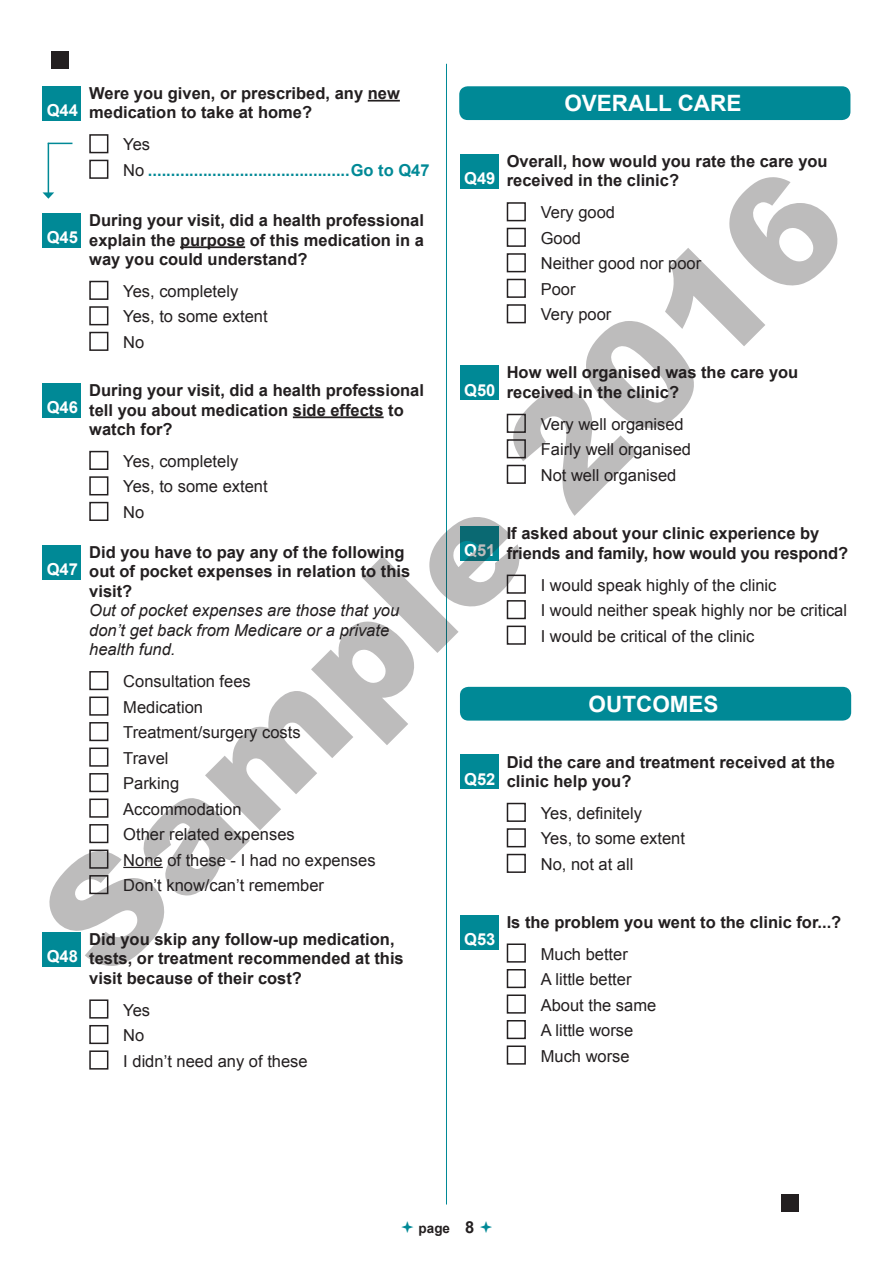
<style>
.page{position:relative;width:893px;height:1263px;background:#fff}
.page>*{position:absolute;margin:0;border:0;box-sizing:border-box;transform-origin:0 0}
.t1{font:900 150px "Arial";color:#231f20}
.t2{font:700 22.5px "Arial";color:#fff}
.Question{font:700 16.5px/19.5px "Arial";color:#231f20}
._1_Col_Tick_Box{font:16.5px "Arial";color:#231f20}
.Question-2{font:italic 16.5px/19.5px "Arial";color:#231f20}
._1_Col_Tick_Box_Go_T{font:700 16.5px "Arial";color:#008996}
.t3{font:700 16.5px "Arial";color:#fff}
.t4{font:700 13.5px "Arial";color:#231f20}
.s1{font-weight:400;color:#231f20}
.s2{font-weight:700;font-style:normal}
.s3{font-size:16.5px}
</style>
<div class="page">
<div style="left:781px;top:1195px;width:17px;height:17px;background:#231f20"></div>
<div style="left:51px;top:51px;width:17px;height:17px;background:#231f20"></div>
<hr style="left:446px;top:64px;width:1px;height:1140px;background:#008996">
<div style="left:459px;top:86px;width:391px;height:34px;background:#008996;border-radius:9px"></div>
<div style="left:460px;top:687px;width:391px;height:34px;background:#008996;border-radius:9px"></div>
<hr style="left:180px;top:246px;width:65px;height:2px;background:#231f20">
<div style="left:43px;top:213px;width:38px;height:34px;background:#008996"></div>
<div style="left:89px;top:281px;width:19px;height:19px;border:2px solid #231f20"></div>
<div style="left:89px;top:306px;width:19px;height:19px;border:2px solid #231f20"></div>
<div style="left:89px;top:332px;width:19px;height:19px;border:2px solid #231f20"></div>
<hr style="left:293px;top:416px;width:91px;height:2px;background:#231f20">
<div style="left:43px;top:383px;width:38px;height:34px;background:#008996"></div>
<div style="left:89px;top:451px;width:19px;height:19px;border:2px solid #231f20"></div>
<div style="left:89px;top:476px;width:19px;height:19px;border:2px solid #231f20"></div>
<div style="left:89px;top:502px;width:19px;height:19px;border:2px solid #231f20"></div>
<hr style="left:368px;top:100px;width:32px;height:2px;background:#231f20">
<div style="left:43px;top:86px;width:38px;height:34px;background:#008996"></div>
<div style="left:89px;top:134px;width:19px;height:19px;border:2px solid #231f20"></div>
<div style="left:89px;top:160px;width:19px;height:19px;border:2px solid #231f20"></div>
<div style="left:460px;top:154px;width:38px;height:34px;background:#008996"></div>
<div style="left:507px;top:202px;width:19px;height:19px;border:2px solid #231f20"></div>
<div style="left:507px;top:228px;width:19px;height:19px;border:2px solid #231f20"></div>
<div style="left:507px;top:253px;width:19px;height:19px;border:2px solid #231f20"></div>
<div style="left:507px;top:279px;width:19px;height:19px;border:2px solid #231f20"></div>
<div style="left:507px;top:304px;width:19px;height:19px;border:2px solid #231f20"></div>
<div style="left:460px;top:527px;width:38px;height:34px;background:#008996"></div>
<div style="left:507px;top:575px;width:19px;height:19px;border:2px solid #231f20"></div>
<div style="left:507px;top:600px;width:19px;height:19px;border:2px solid #231f20"></div>
<div style="left:507px;top:626px;width:19px;height:19px;border:2px solid #231f20"></div>
<div style="left:460px;top:366px;width:38px;height:34px;background:#008996"></div>
<div style="left:507px;top:414px;width:19px;height:19px;border:2px solid #231f20"></div>
<div style="left:507px;top:439px;width:19px;height:19px;border:2px solid #231f20"></div>
<div style="left:507px;top:465px;width:19px;height:19px;border:2px solid #231f20"></div>
<div style="left:460px;top:755px;width:38px;height:34px;background:#008996"></div>
<div style="left:507px;top:803px;width:19px;height:19px;border:2px solid #231f20"></div>
<div style="left:507px;top:828px;width:19px;height:19px;border:2px solid #231f20"></div>
<div style="left:507px;top:854px;width:19px;height:19px;border:2px solid #231f20"></div>
<div style="left:460px;top:915px;width:38px;height:34px;background:#008996"></div>
<div style="left:507px;top:943px;width:19px;height:20px;border:2px solid #231f20"></div>
<div style="left:507px;top:969px;width:19px;height:19px;border:2px solid #231f20"></div>
<div style="left:507px;top:994px;width:19px;height:20px;border:2px solid #231f20"></div>
<div style="left:507px;top:1020px;width:19px;height:19px;border:2px solid #231f20"></div>
<div style="left:507px;top:1045px;width:19px;height:20px;border:2px solid #231f20"></div>
<svg style="left:49px;top:143px;width:23px;height:1px"></svg>
<hr style="left:48px;top:143px;width:1px;height:50px;background:#008996">
<svg style="left:43px;top:192px;width:11px;height:7px"></svg>
<hr style="left:123px;top:867px;width:40px;height:1px;background:#231f20">
<div style="left:43px;top:545px;width:38px;height:34px;background:#008996"></div>
<div style="left:89px;top:671px;width:19px;height:19px;border:2px solid #231f20"></div>
<div style="left:89px;top:696px;width:19px;height:20px;border:2px solid #231f20"></div>
<div style="left:89px;top:722px;width:19px;height:19px;border:2px solid #231f20"></div>
<div style="left:89px;top:747px;width:19px;height:20px;border:2px solid #231f20"></div>
<div style="left:89px;top:773px;width:19px;height:19px;border:2px solid #231f20"></div>
<div style="left:89px;top:798px;width:19px;height:20px;border:2px solid #231f20"></div>
<div style="left:89px;top:824px;width:19px;height:19px;border:2px solid #231f20"></div>
<div style="left:89px;top:849px;width:19px;height:20px;border:2px solid #231f20"></div>
<div style="left:89px;top:875px;width:19px;height:19px;border:2px solid #231f20"></div>
<div style="left:43px;top:932px;width:38px;height:34px;background:#008996"></div>
<div style="left:89px;top:999px;width:19px;height:19px;border:2px solid #231f20"></div>
<div style="left:89px;top:1025px;width:19px;height:19px;border:2px solid #231f20"></div>
<div style="left:89px;top:1050px;width:19px;height:19px;border:2px solid #231f20"></div>
<p class="Question" style="left:89px;top:84px;width:312px">Were you given, or prescribed, any new medication to take at home?</p>
<p class="_1_Col_Tick_Box" style="left:123px;top:134px;width:28px">Yes</p>
<p class="_1_Col_Tick_Box_Go_T" style="left:123px;top:159px;width:308px"><span class="s1">No</span> ............................................Go to Q47</p>
<p class="t2" style="left:564px;top:89px;width:179px">OVERALL CARE</p>
<p class="t3" style="left:47px;top:99px;width:33px">Q44</p>
<p class="Question" style="left:507px;top:152px;width:322px">Overall, how would you rate the care you received in the clinic?</p>
<p class="_1_Col_Tick_Box" style="left:541px;top:202px;width:76px">Very good</p>
<p class="_1_Col_Tick_Box" style="left:541px;top:227px;width:42px">Good</p>
<p class="_1_Col_Tick_Box" style="left:541px;top:253px;width:162px">Neither good nor poor</p>
<p class="_1_Col_Tick_Box" style="left:541px;top:278px;width:36px">Poor</p>
<p class="_1_Col_Tick_Box" style="left:541px;top:304px;width:72px">Very poor</p>
<h1 class="t1" style="left:-9px;top:869px;width:1060px;rotate:-45deg">Sample 2016</h1>
<p class="t3" style="left:464px;top:167px;width:33px">Q49</p>
<p class="Question" style="left:89px;top:211px;width:336px;text-align:justify">During your visit, did a health professional explain the purpose of this medication in a way you could understand?</p>
<p class="_1_Col_Tick_Box" style="left:123px;top:280px;width:116px">Yes, completely</p>
<p class="_1_Col_Tick_Box" style="left:123px;top:306px;width:146px">Yes, to some extent</p>
<p class="_1_Col_Tick_Box" style="left:123px;top:331px;width:23px">No</p>
<p class="t3" style="left:47px;top:226px;width:33px">Q45</p>
<p class="Question" style="left:507px;top:363px;width:293px">How well organised was the care you received in the clinic?</p>
<p class="_1_Col_Tick_Box" style="left:541px;top:413px;width:145px">Very well organised</p>
<p class="_1_Col_Tick_Box" style="left:541px;top:439px;width:152px">Fairly well organised</p>
<p class="_1_Col_Tick_Box" style="left:541px;top:464px;width:137px">Not well organised</p>
<p class="t3" style="left:464px;top:379px;width:33px">Q50</p>
<p class="Question" style="left:89px;top:381px;width:336px">During your visit, did a health professional tell you about medication side effects to watch for?</p>
<p class="_1_Col_Tick_Box" style="left:123px;top:450px;width:116px">Yes, completely</p>
<p class="_1_Col_Tick_Box" style="left:123px;top:476px;width:146px">Yes, to some extent</p>
<p class="_1_Col_Tick_Box" style="left:123px;top:501px;width:23px">No</p>
<p class="t3" style="left:47px;top:396px;width:33px">Q46</p>
<p class="Question" style="left:507px;top:524px;width:343px">If asked about your clinic experience by friends and family, how would you respond?</p>
<p class="_1_Col_Tick_Box" style="left:541px;top:574px;width:237px">I would speak highly of the clinic</p>
<p class="_1_Col_Tick_Box" style="left:541px;top:600px;width:308px">I would neither speak highly nor be critical</p>
<p class="_1_Col_Tick_Box" style="left:541px;top:625px;width:215px">I would be critical of the clinic</p>
<p class="t3" style="left:464px;top:540px;width:33px">Q51</p>
<p class="Question-2" style="left:89px;top:542px;width:322px"><span class="s2">Did you have to pay any of the following out of pocket expenses in relation to this visit?<br></span>Out of pocket expenses are those that you don’t get back from Medicare or a private health fund.</p>
<p class="_1_Col_Tick_Box" style="left:123px;top:670px;width:129px">Consultation fees</p>
<p class="_1_Col_Tick_Box" style="left:123px;top:696px;width:81px">Medication</p>
<p class="_1_Col_Tick_Box" style="left:123px;top:721px;width:179px">Treatment/surgery costs</p>
<p class="_1_Col_Tick_Box" style="left:123px;top:747px;width:47px">Travel</p>
<p class="_1_Col_Tick_Box" style="left:123px;top:772px;width:57px">Parking</p>
<p class="_1_Col_Tick_Box" style="left:123px;top:798px;width:120px">Accommodation</p>
<p class="_1_Col_Tick_Box" style="left:123px;top:823px;width:173px">Other related expenses</p>
<p class="_1_Col_Tick_Box" style="left:123px;top:849px;width:254px">None of these - I had no expenses</p>
<p class="_1_Col_Tick_Box" style="left:123px;top:874px;width:202px">Don’t know/can’t remember</p>
<p class="t3" style="left:47px;top:558px;width:33px">Q47</p>
<p class="t2" style="left:589px;top:689px;width:132px">OUTCOMES</p>
<p class="Question" style="left:507px;top:752px;width:330px">Did the care and treatment received at the clinic help you?</p>
<p class="_1_Col_Tick_Box" style="left:541px;top:802px;width:103px">Yes, definitely</p>
<p class="_1_Col_Tick_Box" style="left:541px;top:828px;width:146px">Yes, to some extent</p>
<p class="_1_Col_Tick_Box" style="left:541px;top:853px;width:94px">No, not at all</p>
<p class="t3" style="left:464px;top:768px;width:33px">Q52</p>
<p class="Question" style="left:507px;top:913px;width:336px">Is the problem you went to the clinic for...?</p>
<p class="_1_Col_Tick_Box" style="left:541px;top:943px;width:89px">Much better</p>
<p class="_1_Col_Tick_Box" style="left:541px;top:968px;width:92px">A little better</p>
<p class="_1_Col_Tick_Box" style="left:541px;top:994px;width:117px">About the same</p>
<p class="_1_Col_Tick_Box" style="left:541px;top:1019px;width:94px">A little worse</p>
<p class="_1_Col_Tick_Box" style="left:541px;top:1045px;width:90px">Much worse</p>
<p class="Question" style="left:89px;top:930px;width:316px">Did you skip any follow-up medication, tests, or treatment recommended at this visit because of their cost?</p>
<p class="_1_Col_Tick_Box" style="left:123px;top:999px;width:28px">Yes</p>
<p class="_1_Col_Tick_Box" style="left:123px;top:1024px;width:23px">No</p>
<p class="_1_Col_Tick_Box" style="left:123px;top:1050px;width:186px">I didn’t need any of these</p>
<p class="t3" style="left:464px;top:928px;width:33px">Q53</p>
<p class="t3" style="left:47px;top:945px;width:33px">Q48</p>
<p class="t4" style="left:419px;top:1219px;width:57px">page <span class="s3">8</span></p>
</div>
